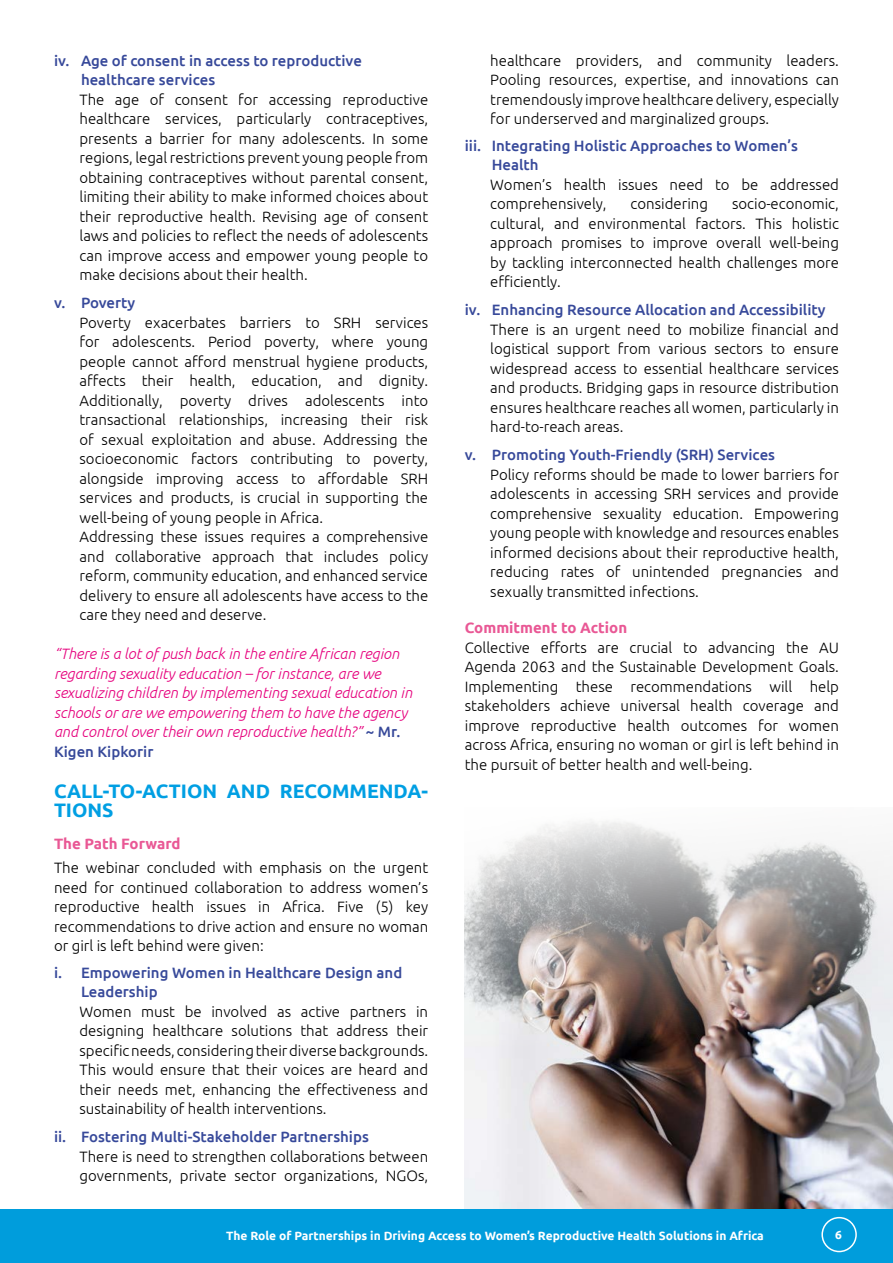
<style>
.page{position:relative;width:893px;height:1263px;background:#fff}
.page>*{position:absolute;margin:0;border:0;box-sizing:border-box;transform-origin:0 0}
.t1{font:700 19.5px/19.5px "Ubuntu";color:#009fe3}
.t2{font:300 15px/19.5px "Ubuntu";color:#000;text-align:justify}
.t3{font:500 15px/19.5px "Ubuntu";color:#37499a}
.t4{font:italic 300 15px/19.5px "Ubuntu";color:#e6007d}
.t5{font:700 15px "Ubuntu";color:#e95895}
.t6{font:700 12px "Ubuntu";color:#fff}
.s1{font-weight:500;font-style:normal;color:#37499a}
</style>
<div class="page">
<div style="left:0;top:1209px;width:893px;height:54px;background:#009ddc"></div>
<div style="left:821px;top:1217px;width:36px;height:35px;border:2px solid #fff;border-radius:50%"></div>
<img style="left:465px;top:821px;width:428px;height:388px">
<p class="t3" style="left:81px;top:50px;width:282px;text-indent:-27px">iv. Age of consent in access to reproductive healthcare services</p>
<p class="t2" style="left:80px;top:89px;width:350px">The age of consent for accessing reproductive healthcare services, particularly contraceptives, presents a barrier for many adolescents. In some regions, legal restrictions prevent young people from obtaining contraceptives without parental consent, limiting their ability to make informed choices about their reproductive health. Revising age of consent laws and policies to reflect the needs of adolescents can improve access and empower young people to make decisions about their health.</p>
<p class="t3" style="left:54px;top:293px;width:83px">v. Poverty</p>
<p class="t2" style="left:80px;top:312px;width:350px;text-align:left">Poverty exacerbates barriers to SRH services for adolescents. Period poverty, where young people cannot afford menstrual hygiene products, affects their health, education, and dignity.<br>Additionally, poverty drives adolescents into transactional relationships, increasing their risk of sexual exploitation and abuse. Addressing the socioeconomic factors contributing to poverty, alongside improving access to affordable SRH services and products, is crucial in supporting the well-being of young people in Africa.<br>Addressing these issues requires a comprehensive and collaborative approach that includes policy reform, community education, and enhanced service delivery to ensure all adolescents have access to the care they need and deserve.</p>
<p class="t4" style="left:54px;top:644px;width:360px">“There is a lot of push back in the entire African region regarding sexuality education – for instance, are we sexualizing children by implementing sexual education in schools or are we empowering them to have the agency and control over their own reproductive health?” <span class="s1">~ Mr.<br>Kigen Kipkorir</span></p>
<h1 class="t1" style="left:54px;top:780px;width:376px">CALL-TO-ACTION AND RECOMMENDA-<br>TIONS</h1>
<p class="t5" style="left:54px;top:835px;width:128px">The Path Forward</p>
<p class="t2" style="left:54px;top:857px;width:376px">The webinar concluded with emphasis on the urgent need for continued collaboration to address women’s reproductive health issues in Africa. Five (5) key recommendations to drive action and ensure no woman or girl is left behind were given:</p>
<p class="t3" style="left:81px;top:962px;width:323px;text-indent:-27px">i. Empowering Women in Healthcare Design and<br>Leadership</p>
<p class="t2" style="left:80px;top:1001px;width:350px">Women must be involved as active partners in designing healthcare solutions that address their specific needs, considering their diverse backgrounds.<br>This would ensure that their voices are heard and their needs met, enhancing the effectiveness and sustainability of health interventions.</p>
<p class="t3" style="left:54px;top:1126px;width:316px">ii. Fostering Multi-Stakeholder Partnerships</p>
<p class="t2" style="left:80px;top:1146px;width:350px">There is need to strengthen collaborations between governments, private sector organizations, NGOs,</p>
<p class="t2" style="left:490px;top:50px;width:350px">healthcare providers, and community leaders.<br>Pooling resources, expertise, and innovations can tremendously improve healthcare delivery, especially for underserved and marginalized groups.</p>
<p class="t3" style="left:492px;top:135px;width:308px;text-indent:-27px">iii. Integrating Holistic Approaches to Women’s<br>Health</p>
<p class="t2" style="left:490px;top:174px;width:350px">Women’s health issues need to be addressed comprehensively,</p>
<p class="t2" style="left:631px;top:194px;width:79px">considering</p>
<p class="t2" style="left:490px;top:194px;width:350px;text-indent:242px">socio-economic, cultural, and environmental factors. This holistic approach promises to improve overall well-being by tackling interconnected health challenges more efficiently.</p>
<p class="t3" style="left:465px;top:300px;width:362px">iv. Enhancing Resource Allocation and Accessibility</p>
<p class="t2" style="left:490px;top:319px;width:350px">There is an urgent need to mobilize financial and logistical support from various sectors to ensure widespread access to essential healthcare services and products. Bridging gaps in resource distribution ensures healthcare reaches all women, particularly in hard-to-reach areas.</p>
<p class="t3" style="left:465px;top:445px;width:312px">v. Promoting Youth-Friendly (SRH) Services</p>
<p class="t2" style="left:490px;top:464px;width:350px">Policy reforms should be made to lower barriers for adolescents in accessing SRH services and provide comprehensive sexuality education. Empowering young people with knowledge and resources enables informed decisions about their reproductive health, reducing rates of unintended pregnancies and sexually transmitted infections.</p>
<p class="t5" style="left:465px;top:619px;width:164px">Commitment to Action</p>
<p class="t2" style="left:465px;top:637px;width:376px">Collective efforts are crucial to advancing the AU Agenda 2063 and the Sustainable Development Goals.<br>Implementing these recommendations will help stakeholders achieve universal health coverage and improve reproductive health outcomes for women across Africa, ensuring no woman or girl is left behind in the pursuit of better health and well-being.</p>
<p class="t6" style="left:226px;top:1228px;width:539px">The Role of Partnerships in Driving Access to Women’s Reproductive Health Solutions in Africa</p>
<p class="t6" style="left:835px;top:1228px;width:8px">6</p>
</div>
